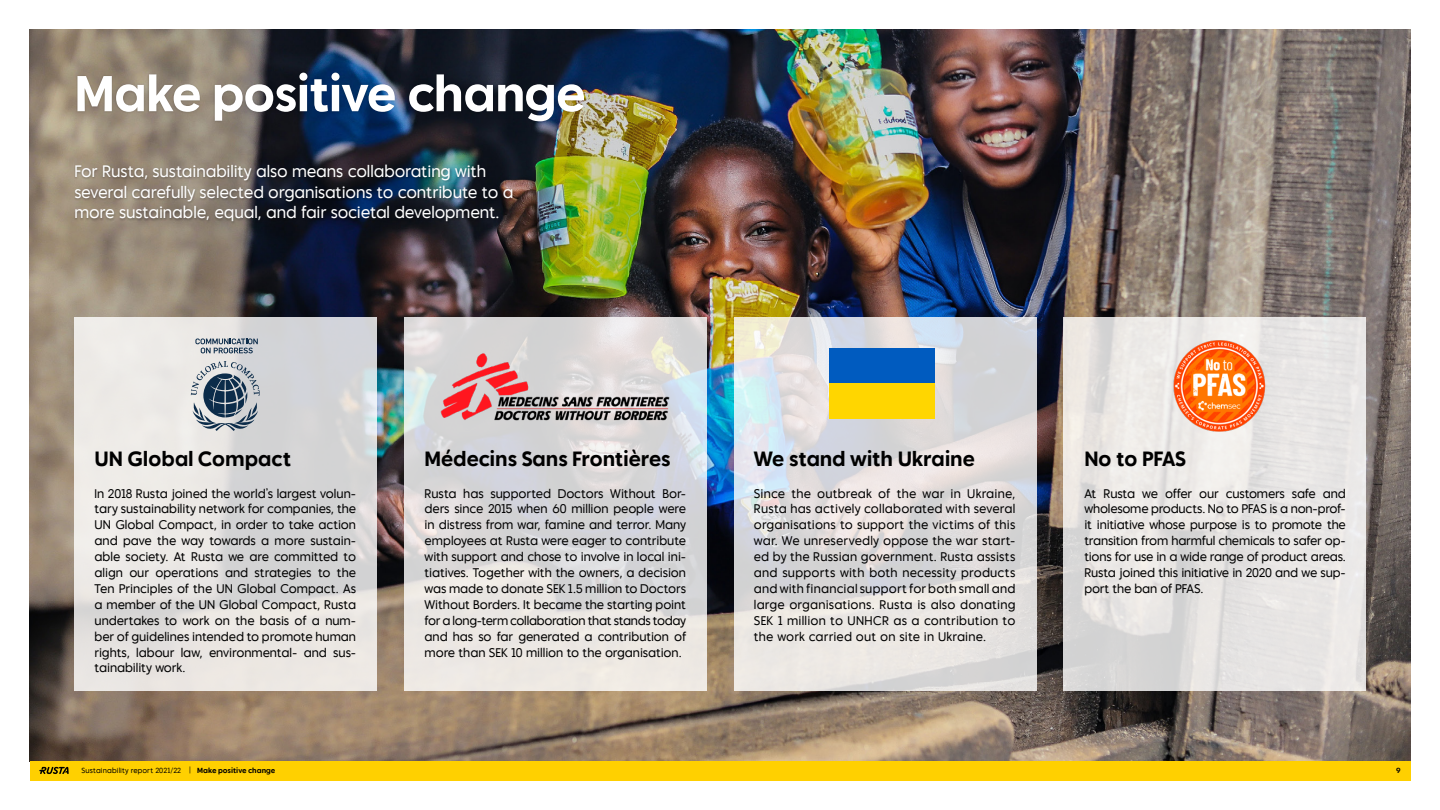
<style>
.page{position:relative;width:1440px;height:810px;background:#fff}
.page>*{position:absolute;margin:0;border:0;box-sizing:border-box;transform-origin:0 0}
.t1{font:700 51px "Rusta Dover Sans";letter-spacing:-.02em;color:#fff}
.t2{font:700 21px "Rusta Dover Sans";letter-spacing:-.01em;color:#000}
.t3{font:16.88px/20.6px "Rusta Dover Sans";letter-spacing:-.01em;color:#fff}
.t4{font:12.75px/15.9px "Rusta Dover Sans";letter-spacing:-.005em;color:#000;text-align:justify}
.t5{font:7.5px "Rusta Dover Sans";letter-spacing:.015em;color:#000}
.t6{font:700 7.5px "Rusta Dover Sans";color:#000}
.s1{font-weight:700}
</style>
<div class="page">
<img style="left:30px;top:30px;width:1380px;height:731px">
<svg style="left:404px;top:317px;width:303px;height:373px;background:#dedddd"></svg>
<svg style="left:74px;top:317px;width:302px;height:373px;background:#e2e0de"></svg>
<svg style="left:1063px;top:317px;width:303px;height:373px;background:#e6e4e2"></svg>
<svg style="left:735px;top:317px;width:302px;height:373px;background:#dfdede"></svg>
<div style="left:74px;top:163px;width:441px;height:61px;background:#000;opacity:.3"></div>
<div style="left:76px;top:71px;width:511px;height:53px;background:#000;opacity:.2"></div>
<svg style="left:176px;top:337px;width:100px;height:99px;background:#b3b9bf"></svg>
<img style="left:1172px;top:339px;width:94px;height:94px">
<div style="left:829px;top:349px;width:106px;height:70px;background:#005bbf"></div>
<div style="left:829px;top:384px;width:106px;height:35px;background:#ffd600"></div>
<img style="left:425px;top:342px;width:261px;height:89px">
<div style="left:30px;top:761px;width:1380px;height:19px;background:#ffd000"></div>
<svg style="left:39px;top:767px;width:30px;height:7px"></svg>
<h1 class="t1" style="left:74px;top:60px;width:512px">Make positive change</h1>
<h3 class="t3" style="left:74px;top:160px;width:441px">For Rusta, sustainability also means collaborating with several carefully selected organisations to contribute to a more sustainable, equal, and fair societal development.</h3>
<h2 class="t2" style="left:95px;top:445px;width:198px">UN Global Compact</h2>
<p class="t4" style="left:95px;top:485px;width:263px">In 2018 Rusta joined the world’s largest volun&shy;tary sustainability network for companies, the UN Global Compact, in order to take action and pave the way towards a more sustain&shy;able society. At Rusta we are committed to align our operations and strategies to the Ten Principles of the UN Global Compact. As a member of the UN Global Compact, Rusta undertakes to work on the basis of a num&shy;ber of guidelines intended to promote human rights, labour law, environmental- and sus&shy;tainability work.</p>
<h2 class="t2" style="left:425px;top:445px;width:248px">Médecins Sans Frontières</h2>
<p class="t4" style="left:425px;top:485px;width:263px">Rusta has supported Doctors Without Bor&shy;ders since 2015 when 60 million people were in distress from war, famine and terror. Many employees at Rusta were eager to contribute with support and chose to involve in local ini&shy;tiatives. Together with the owners, a decision was made to donate SEK 1.5 million to Doctors Without Borders. It became the starting point for a long-term collaboration that stands today and has so far generated a contribution of more than SEK 10 million to the organisation.</p>
<h2 class="t2" style="left:754px;top:445px;width:222px">We stand with Ukraine</h2>
<p class="t4" style="left:754px;top:485px;width:263px">Since the outbreak of the war in Ukraine, Rusta has actively collaborated with several organisations to support the victims of this war. We unreservedly oppose the war start&shy;ed by the Russian government. Rusta assists and supports with both necessity products and with financial support for both small and large organisations. Rusta is also donating SEK 1 million to UNHCR as a contribution to the work carried out on site in Ukraine.</p>
<h2 class="t2" style="left:1084px;top:445px;width:103px">No to PFAS</h2>
<p class="t4" style="left:1084px;top:485px;width:263px">At Rusta we offer our customers safe and wholesome products. No to PFAS is a non-prof&shy;it initiative whose purpose is to promote the transition from harmful chemicals to safer op&shy;tions for use in a wide range of product areas.<br>Rusta joined this initiative in 2020 and we sup&shy;port the ban of PFAS.</p>
<p class="t5" style="left:82px;top:766px;width:195px">Sustainability report 2021/22 | <span class="s1">Make positive change</span></p>
<p class="t6" style="left:1396px;top:765px;width:6px">9</p>
</div>
